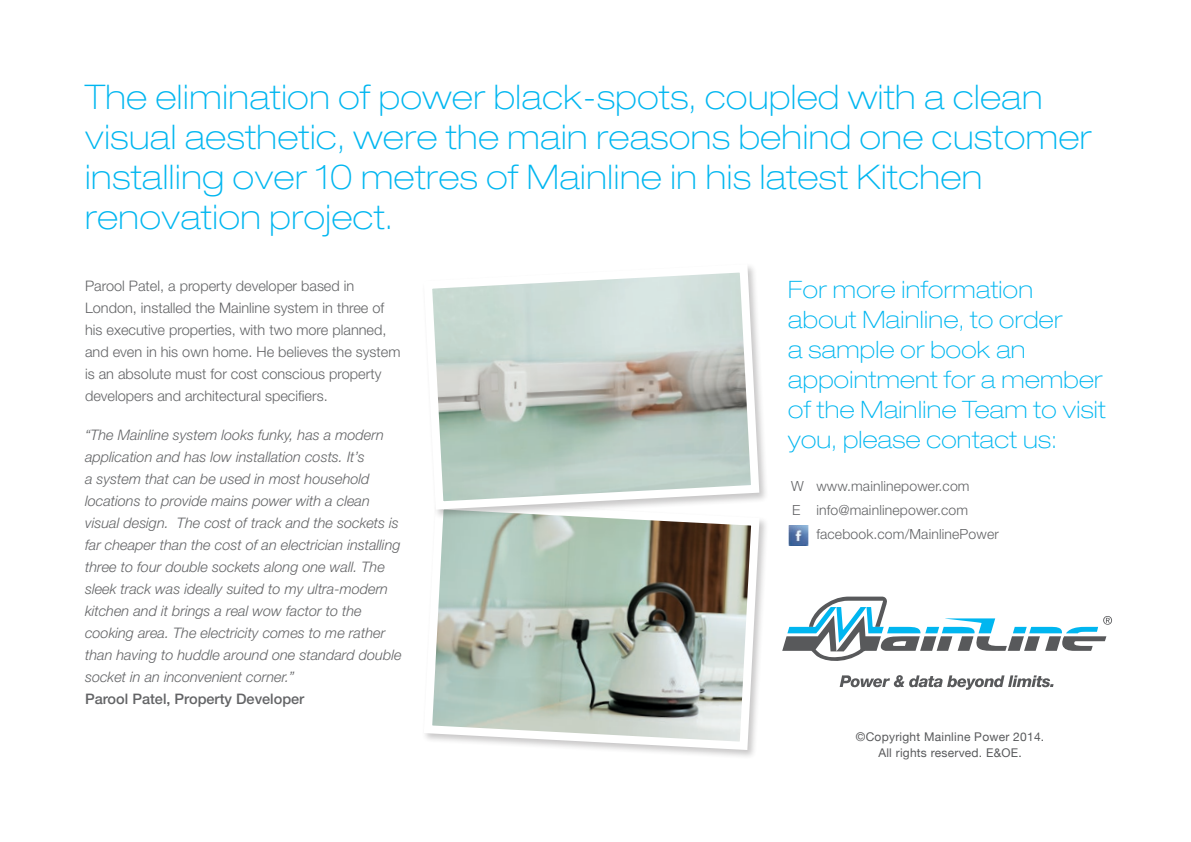
<style>
.page{position:relative;width:1191px;height:842px;background:#fff}
.page>*{position:absolute;margin:0;border:0;box-sizing:border-box;transform-origin:0 0}
.t1{font:100 expanded 34px/40px "Helvetica Neue LT Std";letter-spacing:.02em;color:#00b6f0}
.t2{font:100 expanded 24px/30px "Helvetica Neue LT Std";letter-spacing:.015em;color:#00b6f0}
.t3{font:italic 300 14.4px/22px "Helvetica Neue LT Std";color:#636466}
.t4{font:300 14.4px/22px "Helvetica Neue LT Std";color:#636466}
.t5{font:500 14.4px "Helvetica Neue LT Std";color:#636466}
.t6{font:300 14px "Helvetica Neue LT Std";letter-spacing:.01em;color:#636466}
.t7{font:12px/16px "Helvetica Neue";letter-spacing:.02em;color:#58595b;text-align:center}
</style>
<div class="page">
<svg style="left:425px;top:520px;width:338px;height:234px;background:#b3bbb2"></svg>
<svg style="left:782px;top:597px;width:330px;height:64px"></svg>
<svg style="left:839px;top:675px;width:214px;height:15px"></svg>
<div style="left:422px;top:263px;width:347px;height:257px;background:#231f20;opacity:.25"></div>
<svg style="left:422px;top:263px;width:341px;height:251px"></svg>
<img style="left:788px;top:525px;width:20px;height:20px">
<h1 class="t1" style="left:85px;top:77px;width:1008px">The elimination of power black-spots, coupled with a clean visual aesthetic, were the main reasons behind one customer installing over 10 metres of Mainline in his latest Kitchen renovation project.</h1>
<p class="t4" style="left:85px;top:275px;width:317px">Parool Patel, a property developer based in London, installed the Mainline system in three of his executive properties, with two more planned, and even in his own home. He believes the system is an absolute must for cost conscious property developers and architectural specifiers.</p>
<p class="t3" style="left:85px;top:424px;width:318px">“The Mainline system looks funky, has a modern application and has low installation costs. It’s<br>a system that can be used in most household locations to provide mains power with a clean visual design. The cost of track and the sockets is far cheaper than the cost of an electrician installing three to four double sockets along one wall. The sleek track was ideally suited to my ultra-modern kitchen and it brings a real wow factor to the cooking area. The electricity comes to me rather than having to huddle around one standard double socket in an inconvenient corner.”</p>
<p class="t5" style="left:85px;top:691px;width:221px">Parool Patel, Property Developer</p>
<h2 class="t2" style="left:788px;top:274px;width:319px">For more information about Mainline, to order<br>a sample or book an appointment for a member of the Mainline Team to visit you, please contact us:</h2>
<p class="t6" style="left:791px;top:478px;width:180px">W www.mainlinepower.com</p>
<p class="t6" style="left:792px;top:502px;width:178px">E info@mainlinepower.com</p>
<p class="t6" style="left:816px;top:526px;width:184px">facebook.com/MainlinePower</p>
<p class="t7" style="left:856px;top:729px;width:190px">©Copyright Mainline Power 2014.<br>All rights reserved. E&amp;OE.</p>
</div>
